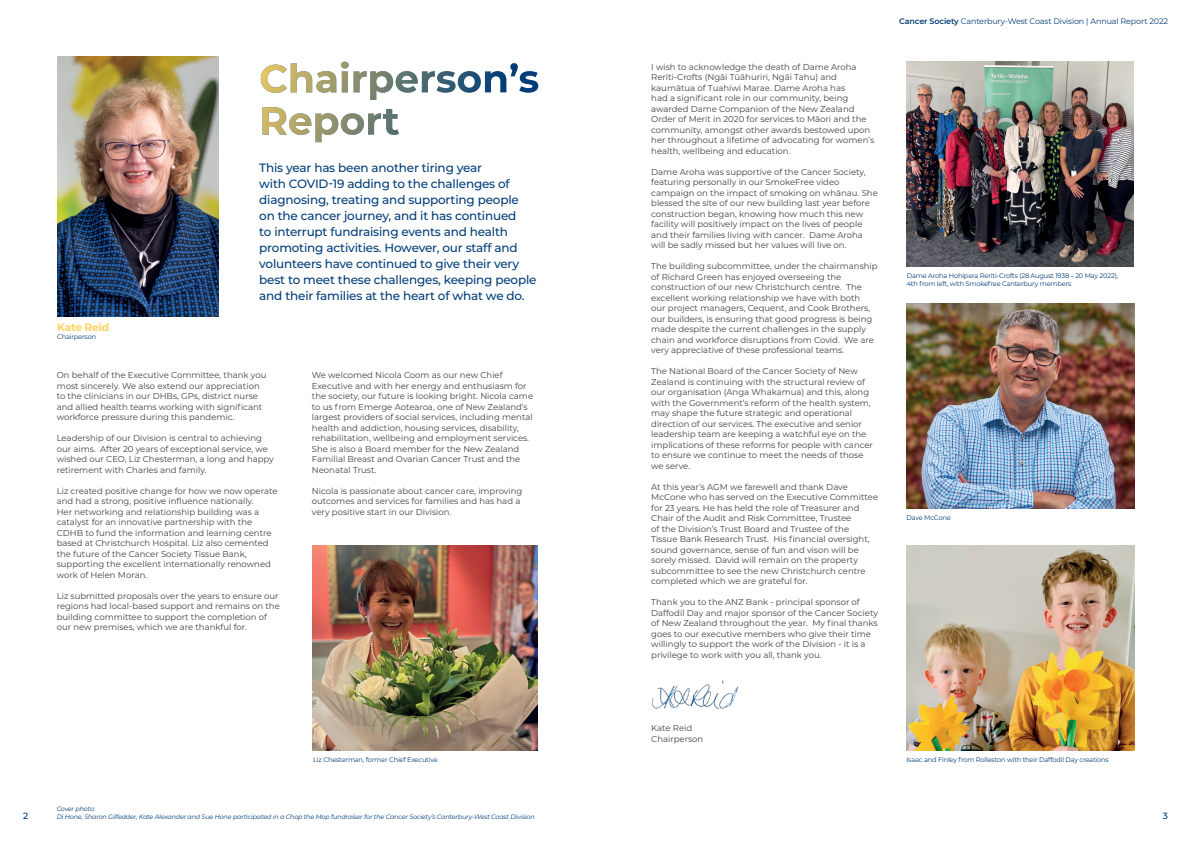
<style>
.page{position:relative;width:1191px;height:842px;background:#fff}
.page>*{position:absolute;margin:0;border:0;box-sizing:border-box;transform-origin:0 0}
.t1{font:500 12px/16px "Montserrat";letter-spacing:-.015em;color:#003d79}
.t2{font:700 10.7px "Montserrat";letter-spacing:-.025em;color:#ffd463}
.t3{font:500 9px "Montserrat";color:#003d79}
.t4{font:8.5px/10.5px "Montserrat";color:#414042}
.t5{font:8px "Montserrat";letter-spacing:-.015em;color:#003d79}
.t6{font:6.6px/8px "Montserrat";letter-spacing:-.025em;color:#003d79}
.t7{font:italic 6.4px/7.7px "Montserrat";letter-spacing:-.025em;color:#003d79}
.s1{font-weight:600}
</style>
<div class="page">
<img style="left:906px;top:62px;width:227px;height:204px">
<img style="left:906px;top:304px;width:228px;height:204px">
<img style="left:906px;top:546px;width:228px;height:204px">
<img style="left:57px;top:57px;width:161px;height:259px">
<img style="left:652px;top:680px;width:86px;height:29px">
<svg style="left:262px;top:107px;width:137px;height:35px"></svg>
<svg style="left:261px;top:62px;width:277px;height:38px"></svg>
<img style="left:313px;top:546px;width:225px;height:204px">
<p class="t2" style="left:57px;top:320px;width:53px">Kate Reid</p>
<p class="t6" style="left:57px;top:333px;width:40px">Chairperson</p>
<p class="t1" style="left:259px;top:159px;width:279px">This year has been another tiring year<br>with COVID-19 adding to the challenges of diagnosing, treating and supporting people on the cancer journey, and it has continued<br>to interrupt fundraising events and health promoting activities. However, our staff and volunteers have continued to give their very best to meet these challenges, keeping people and their families at the heart of what we do.</p>
<p class="t4" style="left:57px;top:370px;width:211px">On behalf of the Executive Committee, thank you most sincerely. We also extend our appreciation to the clinicians in our DHBs, GPs, district nurse and allied health teams working with significant workforce pressure during this pandemic.</p>
<p class="t4" style="left:57px;top:433px;width:219px">Leadership of our Division is central to achieving our aims. After 20 years of exceptional service, we wished our CEO, Liz Chesterman, a long and happy retirement with Charles and family.</p>
<p class="t4" style="left:57px;top:485px;width:222px">Liz created positive change for how we now operate and had a strong, positive influence nationally.<br>Her networking and relationship building was a catalyst for an innovative partnership with the CDHB to fund the information and learning centre based at Christchurch Hospital. Liz also cemented the future of the Cancer Society Tissue Bank, supporting the excellent internationally renowned work of Helen Moran.</p>
<p class="t4" style="left:57px;top:590px;width:225px">Liz submitted proposals over the years to ensure our regions had local-based support and remains on the building committee to support the completion of our new premises, which we are thankful for.</p>
<p class="t4" style="left:312px;top:370px;width:223px">We welcomed Nicola Coom as our new Chief Executive and with her energy and enthusiasm for the society, our future is looking bright. Nicola came to us from Emerge Aotearoa, one of New Zealand’s largest providers of social services, including mental health and addiction, housing services, disability, rehabilitation, wellbeing and employment services.<br>She is also a Board member for the New Zealand Familial Breast and Ovarian Cancer Trust and the Neonatal Trust.</p>
<p class="t4" style="left:312px;top:485px;width:212px">Nicola is passionate about cancer care, improving outcomes and services for families and has had a very positive start in our Division.</p>
<p class="t6" style="left:313px;top:755px;width:126px">Liz Chesterman, former Chief Executive</p>
<p class="t4" style="left:651px;top:61px;width:224px">I wish to acknowledge the death of Dame Aroha Reriti-Crofts (Ngāi Tūāhuriri, Ngāi Tahu) and kaumātua of Tuahiwi Marae. Dame Aroha has<br>had a significant role in our community, being awarded Dame Companion of the New Zealand Order of Merit in 2020 for services to Māori and the community, amongst other awards bestowed upon her throughout a lifetime of advocating for women’s health, wellbeing and education.</p>
<p class="t4" style="left:651px;top:166px;width:228px">Dame Aroha was supportive of the Cancer Society, featuring personally in our SmokeFree video campaign on the impact of smoking on whānau. She blessed the site of our new building last year before construction began, knowing how much this new facility will positively impact on the lives of people and their families living with cancer. Dame Aroha will be sadly missed but her values will live on.</p>
<p class="t4" style="left:651px;top:261px;width:228px">The building subcommittee, under the chairmanship of Richard Green has enjoyed overseeing the construction of our new Christchurch centre. The excellent working relationship we have with both<br>our project managers, Cequent, and Cook Brothers, our builders, is ensuring that good progress is being made despite the current challenges in the supply chain and workforce disruptions from Covid. We are very appreciative of these professional teams.</p>
<p class="t4" style="left:651px;top:366px;width:223px">The National Board of the Cancer Society of New Zealand is continuing with the structural review of our organisation (Anga Whakamua) and this, along with the Government’s reform of the health system, may shape the future strategic and operational direction of our services. The executive and senior leadership team are keeping a watchful eye on the implications of these reforms for people with cancer to ensure we continue to meet the needs of those we serve.</p>
<p class="t4" style="left:651px;top:481px;width:228px">At this year’s AGM we farewell and thank Dave McCone who has served on the Executive Committee for 23 years. He has held the role of Treasurer and Chair of the Audit and Risk Committee, Trustee<br>of the Division’s Trust Board and Trustee of the<br>Tissue Bank Research Trust. His financial oversight, sound governance, sense of fun and vison will be sorely missed. David will remain on the property subcommittee to see the new Christchurch centre completed which we are grateful for.</p>
<p class="t4" style="left:651px;top:597px;width:228px">Thank you to the ANZ Bank - principal sponsor of Daffodil Day and major sponsor of the Cancer Society of New Zealand throughout the year. My final thanks goes to our executive members who give their time willingly to support the work of the Division - it is a privilege to work with you all, thank you.</p>
<p class="t5" style="left:899px;top:16px;width:270px"><span class="s1">Cancer Society</span> Canterbury-West Coast Division | Annual Report 2022</p>
<p class="t6" style="left:906px;top:271px;width:213px">Dame Aroha Hohipera Reriti-Crofts (28 August 1938 – 20 May 2022),<br>4th from left, with Smokefree Canterbury members</p>
<p class="t6" style="left:906px;top:513px;width:46px">Dave McCone</p>
<p class="t4" style="left:651px;top:723px;width:42px">Kate Reid</p>
<p class="t4" style="left:651px;top:733px;width:54px">Chairperson</p>
<p class="t6" style="left:906px;top:755px;width:204px">Isaac and Finley from Rolleston with their Daffodil Day creations</p>
<p class="t7" style="left:57px;top:805px;width:479px">Cover photo:<br>Di Hone, Sharon Gilfedder, Kate Alexander and Sue Hone participated in a Chop the Mop fundraiser for the Cancer Society’s Canterbury-West Coast Division</p>
<p class="t3" style="left:23px;top:809px;width:7px">2</p>
<p class="t3" style="left:1162px;top:809px;width:7px">3</p>
</div>
